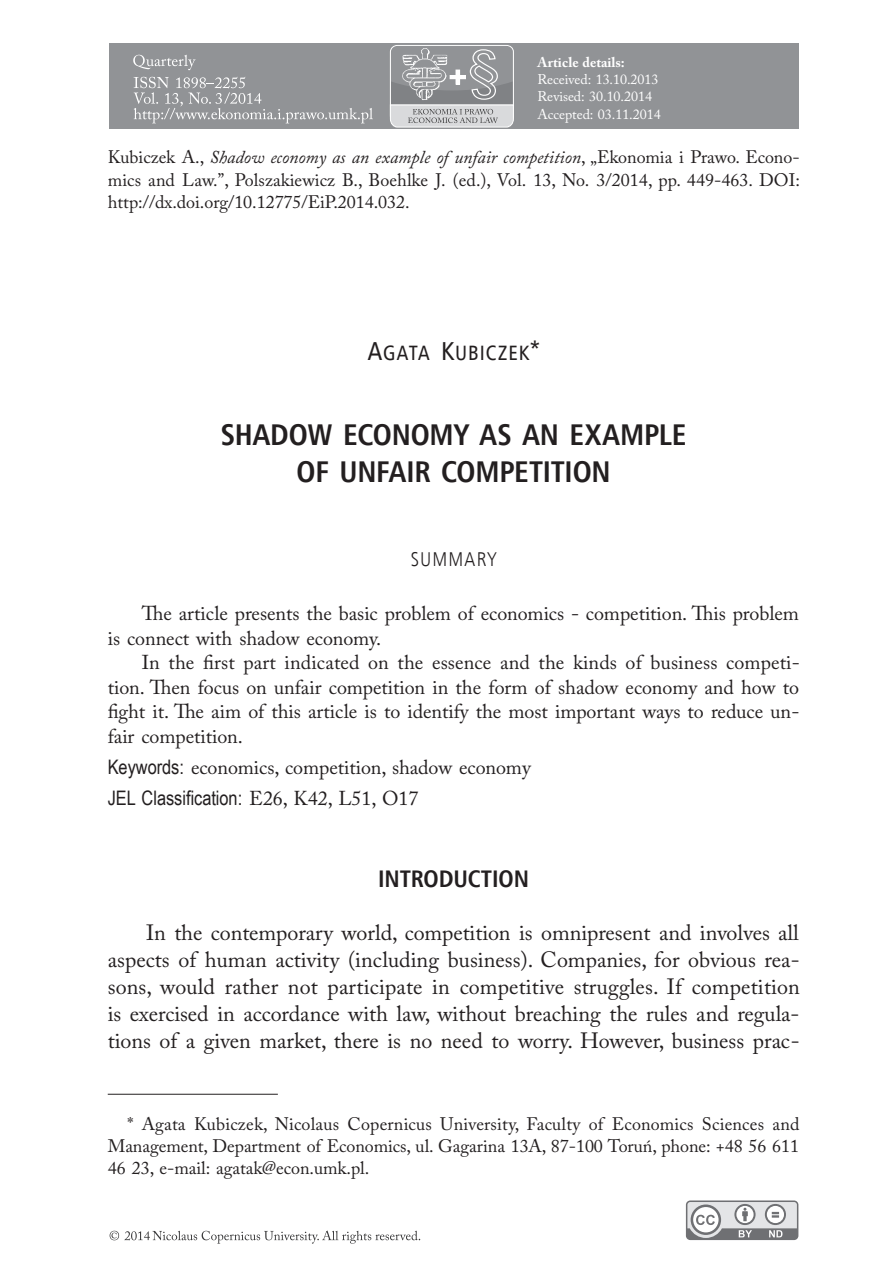
<style>
.page{position:relative;width:896px;height:1287px;background:#fff}
.page>*{position:absolute;margin:0;border:0;box-sizing:border-box;transform-origin:0 0}
.t1{font:700 30px/37px "Humnst 777 Cn EU";letter-spacing:-.005em;color:#231f20}
.t2{font:700 24px "Humnst 777 Cn EU";letter-spacing:-.005em;color:#231f20}
.t3{font:22px/27px "Adobe Caslon Pro";color:#231f20;text-align:justify}
.t4{font:20.8px "Humnst 777 Cn EU Normal SC800";letter-spacing:.05em;color:#231f20}
.t5{font:20px/24.6px "Adobe Caslon Pro";letter-spacing:-.005em;color:#231f20}
.t6{font:20px "Arial Narrow";color:#231f20}
.t7{font:20px "Humnst 777 Lt Cn EU";letter-spacing:.06em;color:#231f20}
.t8{font:18px/22.2px "Adobe Caslon Pro";letter-spacing:-.005em;color:#231f20;text-align:justify}
.t9{font:14px/17.2px "Adobe Caslon Pro";letter-spacing:-.005em;color:#fff}
.t10{font:700 14px "Adobe Caslon Pro";color:#fff}
.s1{font-style:italic}
.s2{font-size:26px}
.s3{font-family:"Arial Narrow"}
.s4{font-family:"Adobe Caslon Pro"}
</style>
<div class="page">
<div style="left:109px;top:44px;width:690px;height:85px;background:#919396"></div>
<svg style="left:133px;top:55px;width:62px;height:15px"></svg>
<svg style="left:134px;top:77px;width:239px;height:46px"></svg>
<svg style="left:389px;top:46px;width:125px;height:82px"></svg>
<svg style="left:686px;top:1200px;width:112px;height:40px"></svg>
<svg style="left:110px;top:1230px;width:310px;height:14px"></svg>
<hr style="left:108px;top:1094px;width:170px;height:1px;background:#231f20">
<p class="t10" style="left:537px;top:54px;width:89px">Article details:</p>
<p class="t9" style="left:537px;top:71px;width:125px">Received: 13.10.2013<br>Revised: 30.10.2014<br>Accepted: 03.11.2014</p>
<p class="t8" style="left:108px;top:146px;width:693px">Kubiczek A., <span class="s1">Shadow economy as an example of unfair competition</span>, „Ekonomia i Prawo. Econo&shy;mics and Law.”, Polszakiewicz B., Boehlke J. (ed.), Vol. 13, No. 3/2014, pp. 449-463. DOI: http://dx.doi.org/10.12775/EiP.2014.032.</p>
<p class="t4" style="left:368px;top:339px;width:173px"><span class="s2">A</span>GATA <span class="s2">K</span>UBICZEK<span class="s2">*</span></p>
<h1 class="t1" style="left:297px;top:417px;width:391px;text-indent:-76px">SHADOW ECONOMY AS AN EXAMPLE<br>OF UNFA</h1>
<h1 class="t1" style="left:406px;top:453px;width:185px">IR COMPETITION</h1>
<p class="t7" style="left:411px;top:547px;width:87px">SUMMARY</p>
<p class="t5" style="left:108px;top:601px;width:693px;text-indent:34px">The article presents the basic problem of economics - competition. This problem is connect with shadow economy.</p>
<p class="t5" style="left:108px;top:650px;width:693px;text-align:justify;text-indent:34px">In the first part indicated on the essence and the kinds of business competi&shy;tion. Then focus on unfair competition in the form of shadow economy and how to fight it. The aim of this article is to identify the most important ways to reduce un&shy;fair competition.</p>
<p class="t5" style="left:108px;top:755px;width:425px"><span class="s3">Keywords:</span> economics, competition, shadow economy</p>
<p class="t6" style="left:108px;top:783px;width:312px">JEL Classification: <span class="s4">E26, K42, L51, O17</span></p>
<h2 class="t2" style="left:378px;top:863px;width:152px">INTRODUCTION</h2>
<p class="t3" style="left:108px;top:919px;width:693px;text-indent:38px">In the contemporary world, competition is omnipresent and involves all aspects of human activity (including business). Companies, for obvious rea&shy;sons, would rather not participate in competitive struggles. If competition is exercised in accordance with law, without breaching the rules and regula&shy;tions of a given market, there is no need to worry. However, business prac-</p>
<p class="t8" style="left:108px;top:1113px;width:693px;text-indent:20px">* Agata Kubiczek, Nicolaus Copernicus University, Faculty of Economics Sciences and Management, Department of Economics, ul. Gagarina 13A, 87-100 Toruń, phone: +48 56 611<br>46 23, e-mail: agatak@econ.umk.pl.</p>
</div>
